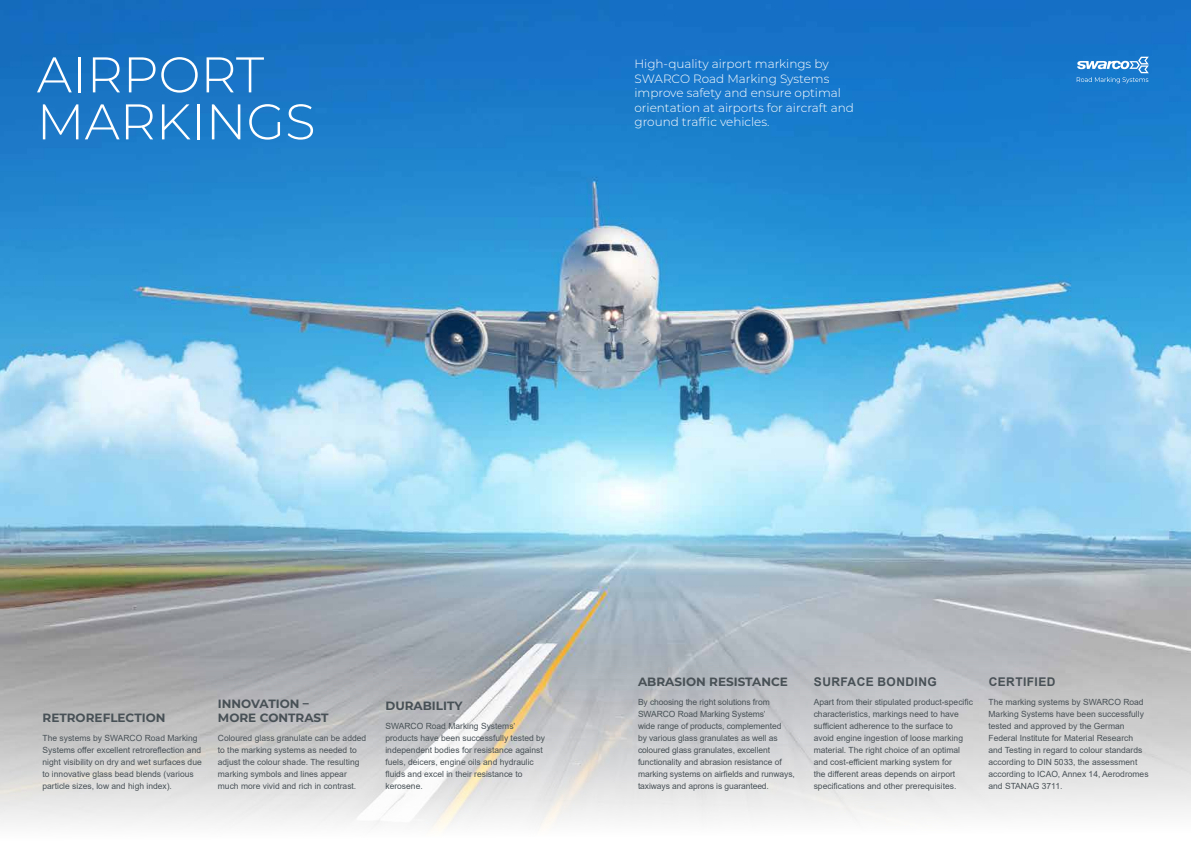
<style>
.page{position:relative;width:1191px;height:842px;background:#fff}
.page>*{position:absolute;margin:0;border:0;box-sizing:border-box;transform-origin:0 0}
.t1{font:300 50px/47px "Montserrat";color:#fff}
.t2{font:300 12px/14.4px "Montserrat";color:#fff}
.t3{font:700 12px/14px "Montserrat";color:#485156}
.t4{font:700 12px "Arial";letter-spacing:.035em;color:#485156}
.t5{font:8.5px/12px "Arial";color:#485156}
</style>
<div class="page">
<img style="left:0;top:0;width:1191px;height:624px">
<svg style="left:0;top:624px;width:1191px;height:207px"></svg>
<svg style="left:1076px;top:57px;width:72px;height:26px"></svg>
<h1 class="t1" style="left:37px;top:50px;width:280px">AIRPORT<br>MARKINGS</h1>
<h2 class="t2" style="left:634px;top:56px;width:221px">High-quality airport markings by<br>SWARCO Road Marking Systems improve safety and ensure optimal orientation at airports for aircraft and ground traffic vehicles.</h2>
<h2 class="t3" style="left:43px;top:710px;width:124px">RETROREFLECTION</h2>
<p class="t5" style="left:43px;top:732px;width:161px">The systems by SWARCO Road Marking Systems offer excellent retroreflection and night visibility on dry and wet surfaces due to innovative glass bead blends (various particle sizes, low and high index).</p>
<h2 class="t3" style="left:218px;top:696px;width:112px">INNOVATION –<br>MORE CONTRAST</h2>
<p class="t5" style="left:218px;top:732px;width:150px">Coloured glass granulate can be added to the marking systems as needed to adjust the colour shade. The resulting marking symbols and lines appear much more vivid and rich in contrast.</p>
<h2 class="t3" style="left:385px;top:698px;width:79px">DURABILITY</h2>
<p class="t5" style="left:385px;top:720px;width:161px">SWARCO Road Marking Systems’ products have been successfully tested by independent bodies for resistance against fuels, deicers, engine oils and hydraulic fluids and excel in their resistance to kerosene.</p>
<h2 class="t3" style="left:638px;top:674px;width:151px">ABRASION RESISTANCE</h2>
<p class="t5" style="left:638px;top:696px;width:158px">By choosing the right solutions from SWARCO Road Marking Systems’<br>wide range of products, complemented<br>by various glass granulates as well as coloured glass granulates, excellent functionality and abrasion resistance of marking systems on airfields and runways, taxiways and aprons is guaranteed.</p>
<h2 class="t4" style="left:814px;top:673px;width:124px">SURFACE BONDING</h2>
<p class="t5" style="left:813px;top:696px;width:161px">Apart from their stipulated product-specific characteristics, markings need to have sufficient adherence to the surface to avoid engine ingestion of loose marking material. The right choice of an optimal and cost-efficient marking system for<br>the different areas depends on airport specifications and other prerequisites.</p>
<h2 class="t4" style="left:988px;top:673px;width:68px">CERTIFIED</h2>
<p class="t5" style="left:988px;top:696px;width:162px">The marking systems by SWARCO Road Marking Systems have been successfully tested and approved by the German Federal Institute for Material Research and Testing in regard to colour standards according to DIN 5033, the assessment according to ICAO, Annex 14, Aerodromes and STANAG 3711.</p>
</div>
